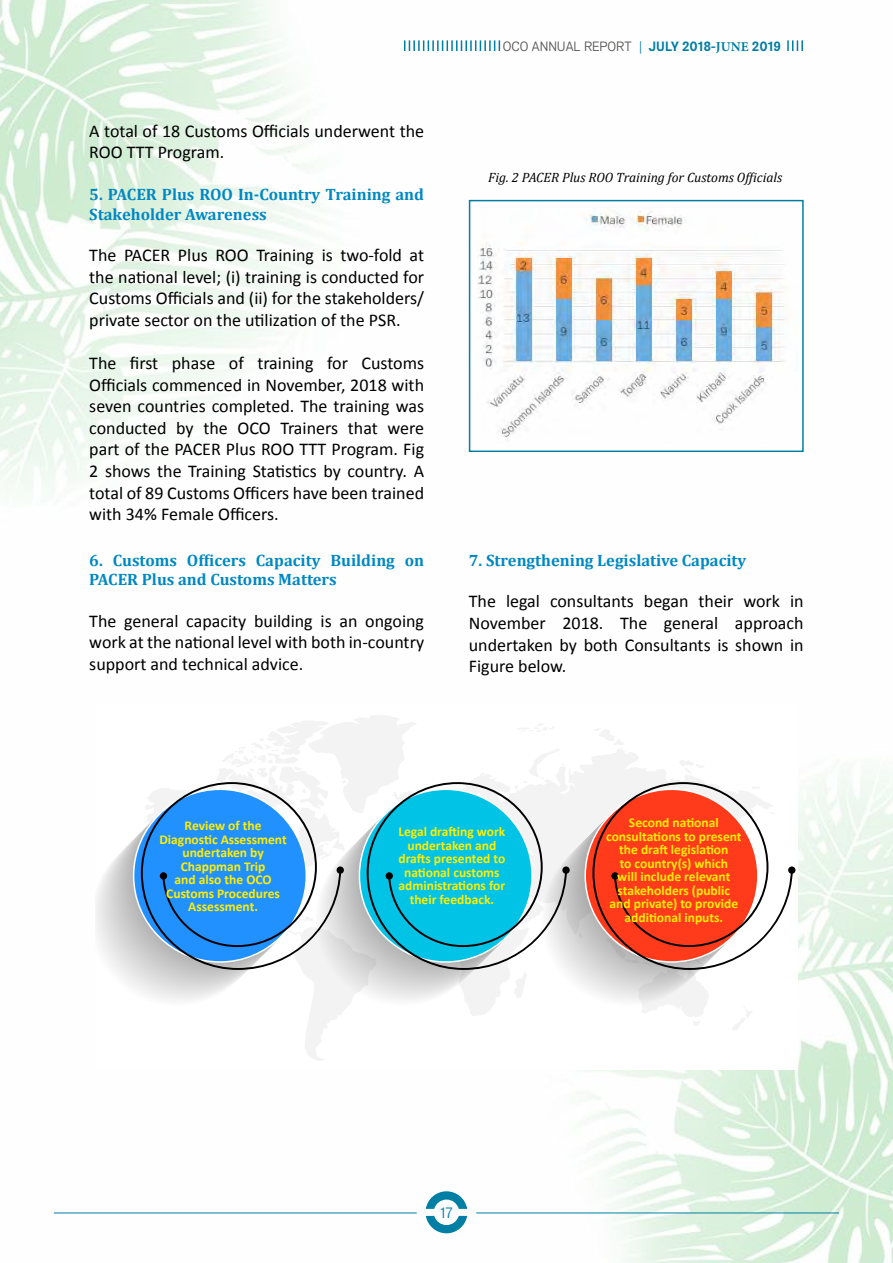
<style>
.page{position:relative;width:893px;height:1263px;background:#fff}
.page>*{position:absolute;margin:0;border:0;box-sizing:border-box;transform-origin:0 0}
.t1{font:18px/21.6px "Calibri";color:#000;text-align:justify}
.t2{font:700 16.5px/19.8px "Cambria";color:#0088c2}
.t3{font:15px "Air";color:#007da2}
.t4{font:700 13.5px/13.5px "Calibri";color:#ffed00;text-align:center}
.t5{font:italic 13.5px "Cambria";color:#000}
.t6{font:13.5px "Air";color:#575756}
.s1{color:#007da2}
.s2{font-weight:700;color:#007da2}
.s3{font-family:"Minion Pro";font-weight:700;color:#007da2}
</style>
<div class="page">
<img style="left:0;top:0;width:893px;height:1263px">
<hr style="left:54px;top:1213px;width:363px;height:1px;background:#007da2">
<hr style="left:476px;top:1213px;width:363px;height:1px;background:#007da2">
<svg style="left:426px;top:1191px;width:41px;height:18px"></svg>
<svg style="left:426px;top:1216px;width:41px;height:17px"></svg>
<svg style="left:787px;top:40px;width:16px;height:11px"></svg>
<svg style="left:404px;top:40px;width:96px;height:11px"></svg>
<img style="left:477px;top:207px;width:322px;height:235px">
<div style="left:469px;top:200px;width:335px;height:252px;border:2px solid #007da2"></div>
<div style="left:96px;top:704px;width:701px;height:365px;background:#fff"></div>
<svg style="left:217px;top:715px;width:535px;height:346px"></svg>
<svg style="left:584px;top:782px;width:209px;height:188px"></svg>
<div style="left:788px;top:866px;width:7px;height:8px;background:#000;border-radius:50%"></div>
<div style="left:611px;top:872px;width:8px;height:8px;background:#000;border-radius:50%"></div>
<svg style="left:359px;top:782px;width:208px;height:188px"></svg>
<div style="left:562px;top:866px;width:8px;height:8px;background:#000;border-radius:50%"></div>
<div style="left:385px;top:872px;width:8px;height:8px;background:#000;border-radius:50%"></div>
<svg style="left:96px;top:782px;width:245px;height:225px"></svg>
<div style="left:336px;top:866px;width:8px;height:8px;background:#000;border-radius:50%"></div>
<div style="left:160px;top:872px;width:7px;height:8px;background:#000;border-radius:50%"></div>
<p class="t1" style="left:89px;top:120px;width:336px">A total of 18 Customs Officials underwent the<br>ROO TTT Program.</p>
<p class="t2" style="left:89px;top:184px;width:336px">5. PACER Plus ROO In-Country Training and<br>Stakeholder Awareness</p>
<p class="t1" style="left:89px;top:244px;width:336px">The PACER Plus ROO Training is two-fold at the national level; (i) training is conducted for Customs Officials and (ii) for the stakeholders/ private sector on the utilization of the PSR.</p>
<p class="t1" style="left:89px;top:352px;width:336px">The first phase of training for Customs Officials commenced in November, 2018 with seven countries completed. The training was conducted by the OCO Trainers that were part of the PACER Plus ROO TTT Program. Fig 2 shows the Training Statistics by country. A total of 89 Customs Officers have been trained with 34% Female Officers.</p>
<p class="t2" style="left:89px;top:550px;width:336px">6. Customs Officers Capacity Building on<br>PACER Plus and Customs Matters</p>
<p class="t1" style="left:89px;top:610px;width:336px">The general capacity building is an ongoing work at the national level with both in-country support and technical advice.</p>
<p class="t6" style="left:503px;top:38px;width:280px">OCO ANNUAL REPORT <span class="s1">|</span> <span class="s2">JULY 2018-</span><span class="s3">JUNE</span> <span class="s2">2019</span></p>
<p class="t5" style="left:488px;top:168px;width:295px">Fig. 2 PACER Plus ROO Training for Customs Officials</p>
<p class="t2" style="left:469px;top:550px;width:279px">7. Strengthening Legislative Capacity</p>
<p class="t1" style="left:469px;top:591px;width:336px">The legal consultants began their work in November 2018. The general approach undertaken by both Consultants is shown in Figure below.</p>
<p class="t4" style="left:159px;top:819px;width:129px">Review of the<br>Diagnostic Assessment undertaken by<br>Chappman Trip<br>and also the OCO<br>Customs Procedures<br>Assessment.</p>
<p class="t4" style="left:398px;top:825px;width:109px">Legal drafting work undertaken and drafts presented to national customs administrations for their feedback.</p>
<p class="t4" style="left:606px;top:816px;width:137px">Second national consultations to present the draft legislation<br>to country(s) which<br>will include relevant stakeholders (public and private) to provide additional inputs.</p>
<p class="t3" style="left:440px;top:1203px;width:14px">17</p>
</div>
